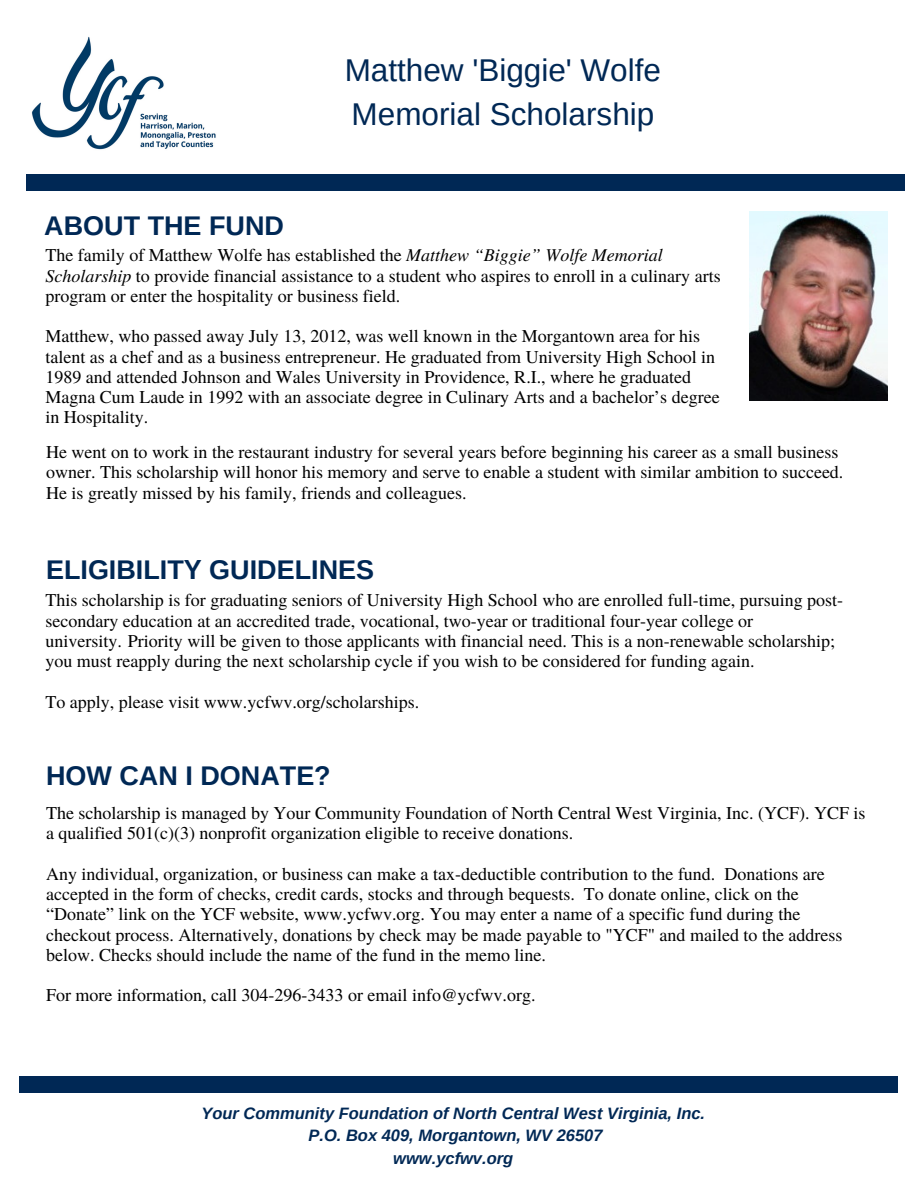
<style>
.page{position:relative;width:918px;height:1188px;background:#fff}
.page>*{position:absolute;margin:0;border:0;box-sizing:border-box;transform-origin:0 0}
.t1{font:31.5px "Arimo";color:#002855}
.t2{font:700 27px "Arimo";color:#002855}
.t3{font:18px/20.2px "Te X Gyre Termes";color:#000}
.t4{font:italic 700 16.5px "Arimo";color:#002855}
.s1{font-style:italic}
</style>
<div class="page">
<div style="left:26px;top:175px;width:878px;height:16px;background:#002855"></div>
<img style="left:31px;top:36px;width:185px;height:114px">
<div style="left:20px;top:1076px;width:878px;height:16px;background:#002855"></div>
<img style="left:750px;top:212px;width:138px;height:189px">
<p class="t2" style="left:44px;top:210px;width:241px">ABOUT THE FUND</p>
<p class="t1" style="left:345px;top:53px;width:318px">Matthew 'Biggie' Wolfe</p>
<p class="t1" style="left:352px;top:97px;width:304px">Memorial Scholarship</p>
<p class="t3" style="left:45px;top:244px;width:677px">The family of Matthew Wolfe has established the <span class="s1">Matthew “Biggie” Wolfe Memorial<br>Scholarship</span> to provide financial assistance to a student who aspires to enroll in a culinary arts program or enter the hospitality or business field.</p>
<p class="t3" style="left:45px;top:325px;width:676px">Matthew, who passed away July 13, 2012, was well known in the Morgantown area for his talent as a chef and as a business entrepreneur. He graduated from University High School in 1989 and attended Johnson and Wales University in Providence, R.I., where he graduated Magna Cum Laude in 1992 with an associate degree in Culinary Arts and a bachelor’s degree in Hospitality.</p>
<p class="t3" style="left:46px;top:441px;width:799px">He went on to work in the restaurant industry for several years before beginning his career as a small business owner. This scholarship will honor his memory and serve to enable a student with similar ambition to succeed.<br>He is greatly missed by his family, friends and colleagues.</p>
<p class="t2" style="left:46px;top:555px;width:330px">ELIGIBILITY GUIDELINES</p>
<p class="t3" style="left:45px;top:589px;width:799px">This scholarship is for graduating seniors of University High School who are enrolled full-time, pursuing post&shy;secondary education at an accredited trade, vocational, two-year or traditional four-year college or<br>university. Priority will be given to those applicants with financial need. This is a non-renewable scholarship; you must reapply during the next scholarship cycle if you wish to be considered for funding again.</p>
<p class="t3" style="left:45px;top:691px;width:375px">To apply, please visit www.ycfwv.org/scholarships.</p>
<p class="t2" style="left:46px;top:760px;width:286px">HOW CAN I DONATE?</p>
<p class="t3" style="left:46px;top:802px;width:821px">The scholarship is managed by Your Community Foundation of North Central West Virginia, Inc. (YCF). YCF is a qualified 501(c)(3) nonprofit organization eligible to receive donations.</p>
<p class="t3" style="left:46px;top:863px;width:798px">Any individual, organization, or business can make a tax-deductible contribution to the fund. Donations are accepted in the form of checks, credit cards, stocks and through bequests. To donate online, click on the “Donate” link on the YCF website, www.ycfwv.org. You may enter a name of a specific fund during the checkout process. Alternatively, donations by check may be made payable to "YCF" and mailed to the address below. Checks should include the name of the fund in the memo line.</p>
<p class="t3" style="left:46px;top:984px;width:491px">For more information, call 304-296-3433 or email info@ycfwv.org.</p>
<p class="t4" style="left:201px;top:1104px;width:505px">Your Community Foundation of North Central West Virginia, Inc.</p>
<p class="t4" style="left:309px;top:1126px;width:296px">P.O. Box 409, Morgantown, WV 26507</p>
<p class="t4" style="left:393px;top:1149px;width:122px">www.ycfwv.org</p>
</div>
